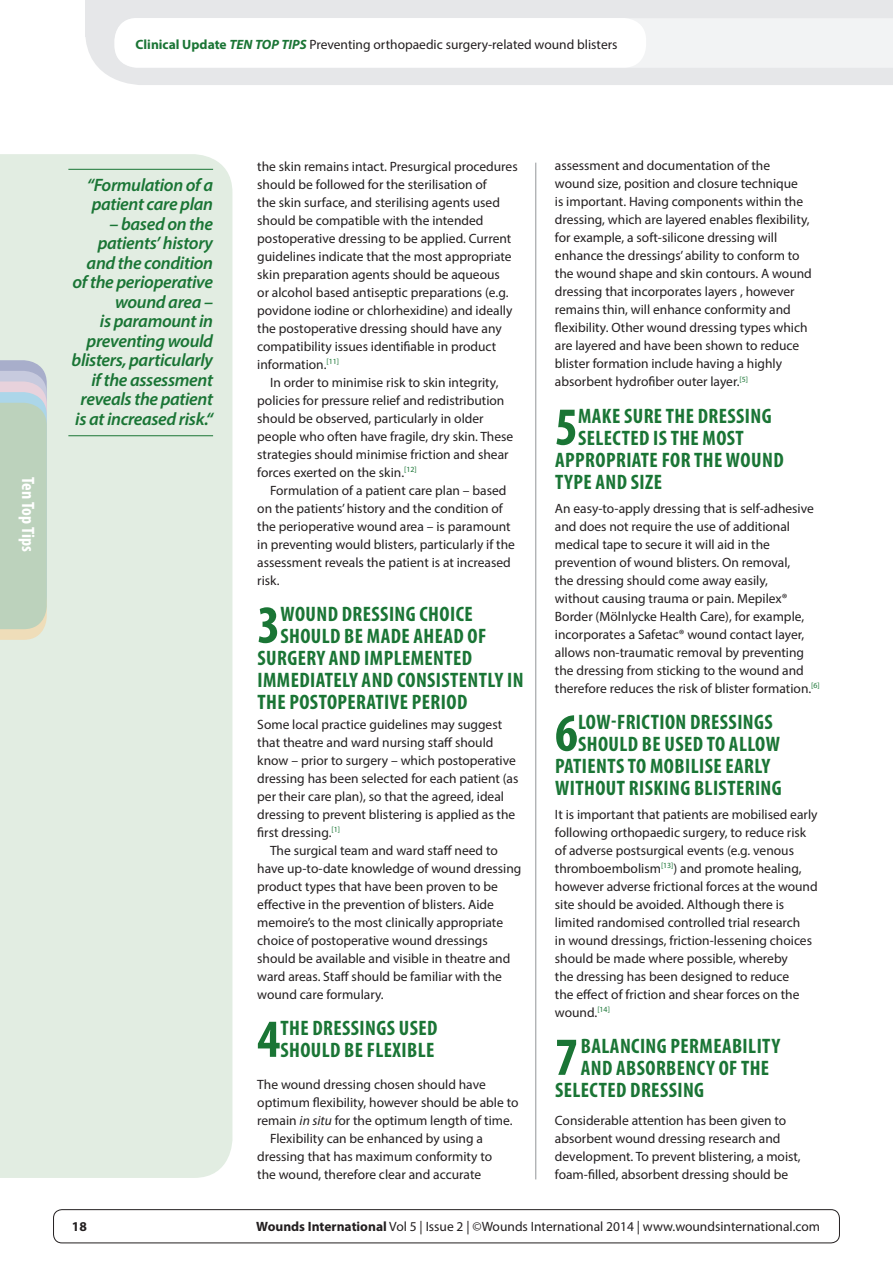
<style>
.page{position:relative;width:893px;height:1263px;background:#fff}
.page>*{position:absolute;margin:0;border:0;box-sizing:border-box;transform-origin:0 0}
.t1{font:700 condensed 54px "Myriad Pro";color:#1a7535}
.t2{font:700 condensed 21px/22.2px "Myriad Pro";letter-spacing:.02em;color:#1a7535}
.t3{font:italic 600 18px/19.5px "Myriad Pro";letter-spacing:-.02em;color:#1a7535}
.t4{font:700 condensed 18px "Myriad Pro";color:#fff}
.t5{font:13.5px/18px "Myriad Pro";color:#231f20}
.t6{font:700 13.5px "Myriad Pro";color:#231f20}
.s1{font-weight:700;color:#1a7535}
.s2{font-weight:700;font-style:italic;color:#1a7535}
.s3{font-style:italic}
.s4{font-weight:700}
</style>
<div class="page">
<div style="left:53px;top:1209px;width:787px;height:34px;border:1px solid #231f20;border-radius:9px"></div>
<div style="left:0;top:154px;width:232px;height:1024px;background:#e2ede2"></div>
<svg style="left:0;top:360px;width:47px;height:280px;background:#bfd1c1"></svg>
<div style="left:85px;top:37px;width:808px;height:48px;background:#e6e7e9"></div>
<div style="left:85px;top:0;width:808px;height:37px;background:#e6e7e9"></div>
<div style="left:114px;top:18px;width:779px;height:50px;background:#f2f3f4"></div>
<div style="left:114px;top:18px;width:532px;height:50px;background:#fff;border-radius:22px"></div>
<hr style="left:535px;top:163px;width:1px;height:1016px;background:#939598">
<hr style="left:68px;top:169px;width:145px;height:1px;background:#1a7535">
<hr style="left:68px;top:435px;width:145px;height:1px;background:#1a7535">
<p class="t5" style="left:136px;top:35px;width:483px"><span class="s1">Clinical Update</span> <span class="s2">TEN TOP TIPS</span> Preventing orthopaedic surgery-related wound blisters</p>
<h3 class="t4" style="left:39px;top:477px;width:76px;rotate:90deg">TEN TOP TIPS</h3>
<h3 class="t3" style="left:87px;top:175px;width:128px">“Formulation of a patient care plan</h3>
<h3 class="t3" style="left:72px;top:214px;width:143px;text-align:right">– based on the patients’ history and the condition of the perioperative wound area –<br>is paramount in preventing would blisters, particularly if the assessment reveals the patient is at increased risk.“</h3>
<p class="t5" style="left:257px;top:157px;width:262px">the skin remains intact. Presurgical procedures should be followed for the sterilisation of<br>the skin surface, and sterilising agents used should be compatible with the intended postoperative dressing to be applied. Current guidelines indicate that the most appropriate skin preparation agents should be aqueous<br>or alcohol based antiseptic preparations (e.g. povidone iodine or chlorhexidine) and ideally the postoperative dressing should have any compatibility issues identifiable in product information.<sup>[11]</sup></p>
<p class="t5" style="left:257px;top:373px;width:258px;text-indent:13px">In order to minimise risk to skin integrity, policies for pressure relief and redistribution should be observed, particularly in older people who often have fragile, dry skin. These strategies should minimise friction and shear forces exerted on the skin.<sup>[12]</sup></p>
<p class="t5" style="left:257px;top:481px;width:259px;text-indent:13px">Formulation of a patient care plan – based on the patients’ history and the condition of the perioperative wound area – is paramount in preventing would blisters, particularly if the assessment reveals the patient is at increased risk.</p>
<h1 class="t1" style="left:257px;top:591px;width:24px">3</h1>
<h2 class="t2" style="left:280px;top:602px;width:185px">WOUND DRESSING CHOICE</h2>
<h2 class="t2" style="left:280px;top:624px;width:207px">SHOULD BE MADE AHEAD OF</h2>
<h2 class="t2" style="left:257px;top:646px;width:156px">SURGERY AND IMPLEMENTE</h2>
<h2 class="t2" style="left:462px;top:646px;width:12px">D</h2>
<h2 class="t2" style="left:257px;top:669px;width:203px">IMMEDIATELY AN D CONSISTENT</h2>
<h2 class="t2" style="left:488px;top:669px;width:35px">LY IN</h2>
<h2 class="t2" style="left:257px;top:691px;width:72px">THE POSTOPE</h2>
<h2 class="t2" style="left:356px;top:691px;width:112px">RATIVE PERIOD</h2>
<p class="t5" style="left:257px;top:715px;width:246px">Some local practice guidelines may suggest</p>
<p class="t5" style="left:257px;top:733px;width:238px">that theatre and ward nursing staff should</p>
<p class="t5" style="left:257px;top:751px;width:260px">know – prior to surgery – which postoperative</p>
<p class="t5" style="left:257px;top:769px;width:263px">dressing has been selected for each patient (as</p>
<p class="t5" style="left:257px;top:787px;width:248px">per their care plan), so that the agreed, ideal</p>
<p class="t5" style="left:257px;top:805px;width:259px">dressing to prevent blistering is applied as the</p>
<p class="t5" style="left:257px;top:823px;width:84px">first dressing.<sup>[1]</sup></p>
<p class="t5" style="left:270px;top:841px;width:229px">The surgical team and ward staff need to</p>
<p class="t5" style="left:257px;top:859px;width:266px">have up-to-date knowledge of wound dressing</p>
<p class="t5" style="left:257px;top:877px;width:242px">product types that have been proven to be</p>
<p class="t5" style="left:257px;top:895px;width:238px">effective in the prevention of blisters. Aide</p>
<p class="t5" style="left:257px;top:913px;width:247px">memoire’s to the most clinically appropriate</p>
<p class="t5" style="left:257px;top:931px;width:232px">choice of postoperative wound dressings</p>
<p class="t5" style="left:257px;top:949px;width:255px">should be available and visible in theatre and</p>
<p class="t5" style="left:257px;top:967px;width:246px">ward areas. Staff should be familiar with the</p>
<p class="t5" style="left:257px;top:985px;width:128px">wound care formulary.</p>
<h1 class="t1" style="left:257px;top:1005px;width:24px">4</h1>
<h2 class="t2" style="left:280px;top:1016px;width:158px">THE DRESSINGS USED<br>SHOULD BE FLEXIBLE</h2>
<p class="t5" style="left:257px;top:1075px;width:230px">The wound dressing chosen should have</p>
<p class="t5" style="left:257px;top:1093px;width:263px">optimum flexibility, however should be able to</p>
<p class="t5" style="left:257px;top:1111px;width:257px">remain <span class="s3">in situ</span> for the optimum length of time.</p>
<p class="t5" style="left:270px;top:1129px;width:214px">Flexibility can be enhanced by using a</p>
<p class="t5" style="left:257px;top:1147px;width:236px">dressing that has maximum conformity to</p>
<p class="t5" style="left:257px;top:1165px;width:225px">the wound, therefore clear and accurate</p>
<p class="t5" style="left:555px;top:157px;width:258px">assessment and documentation of the wound size, position and closure technique<br>is important. Having components within the dressing, which are layered enables flexibility, for example, a soft-silicone dressing will enhance the dressings’ ability to conform to the wound shape and skin contours. A wound dressing that incorporates layers , however remains thin, will enhance conformity and flexibility. Other wound dressing types which are layered and have been shown to reduce blister formation include having a highly absorbent hydrofiber outer layer.<sup>[5]</sup></p>
<h1 class="t1" style="left:555px;top:393px;width:24px">5</h1>
<h2 class="t2" style="left:578px;top:404px;width:195px">MAKE SURE THE DRESSING<br>SELECTE</h2>
<h2 class="t2" style="left:555px;top:426px;width:230px;text-indent:84px">D IS THE MOST<br>APPROPRIATE FOR THE WOUND<br>TYPE</h2>
<h2 class="t2" style="left:595px;top:471px;width:66px">AN D SIZE</h2>
<p class="t5" style="left:555px;top:499px;width:266px">An easy-to-apply dressing that is self-adhesive and does not require the use of additional medical tape to secure it will aid in the prevention of wound blisters. On removal,<br>the dressing should come away easily,<br>without causing trauma or pain. Mepilex® Border (Mölnlycke Health Care), for example, incorporates a Safetac® wound contact layer, allows non-traumatic removal by preventing the dressing from sticking to the wound and therefore reduces the risk of blister formation.<sup>[6]</sup></p>
<h1 class="t1" style="left:555px;top:699px;width:24px">6</h1>
<h2 class="t2" style="left:578px;top:710px;width:196px">LOW-FRICTION DRESSINGS</h2>
<h2 class="t2" style="left:578px;top:732px;width:191px">SHOULD BE USED TO ALLOW</h2>
<h2 class="t2" style="left:555px;top:754px;width:216px">PATIENTS TO MOBILISE EARLY</h2>
<h2 class="t2" style="left:555px;top:777px;width:228px">WITHOUT RISKING BLISTERING</h2>
<p class="t5" style="left:555px;top:805px;width:264px">It is important that patients are mobilised early following orthopaedic surgery, to reduce risk of adverse postsurgical events (e.g. venous thromboembolism<sup>[13]</sup>) and promote healing, however adverse frictional forces at the wound site should be avoided. Although there is limited randomised controlled trial research<br>in wound dressings, friction-lessening choices should be made where possible, whereby<br>the dressing has been designed to reduce<br>the effect of friction and shear forces on the wound.<sup>[14]</sup></p>
<h1 class="t1" style="left:555px;top:1023px;width:24px">7</h1>
<h2 class="t2" style="left:581px;top:1034px;width:131px">BALANCING PERMEAB</h2>
<h2 class="t2" style="left:743px;top:1034px;width:30px">ILITY</h2>
<h2 class="t2" style="left:581px;top:1056px;width:97px">AN D ABSORBENCY</h2>
<h2 class="t2" style="left:719px;top:1056px;width:50px">OF THE</h2>
<h2 class="t2" style="left:555px;top:1078px;width:36px">SELECTE</h2>
<h2 class="t2" style="left:616px;top:1078px;width:89px">D DRESSING</h2>
<p class="t5" style="left:555px;top:1111px;width:247px">Considerable attention has been given to absorbent wound dressing research and development. To prevent blistering, a moist, foam-filled, absorbent dressing should be</p>
<p class="t6" style="left:72px;top:1218px;width:16px">18</p>
<p class="t5" style="left:256px;top:1217px;width:565px"><span class="s4">Wounds International</span> Vol 5 | Issue 2 | ©Wounds International 2014 | www.woundsinternational.com</p>
</div>
